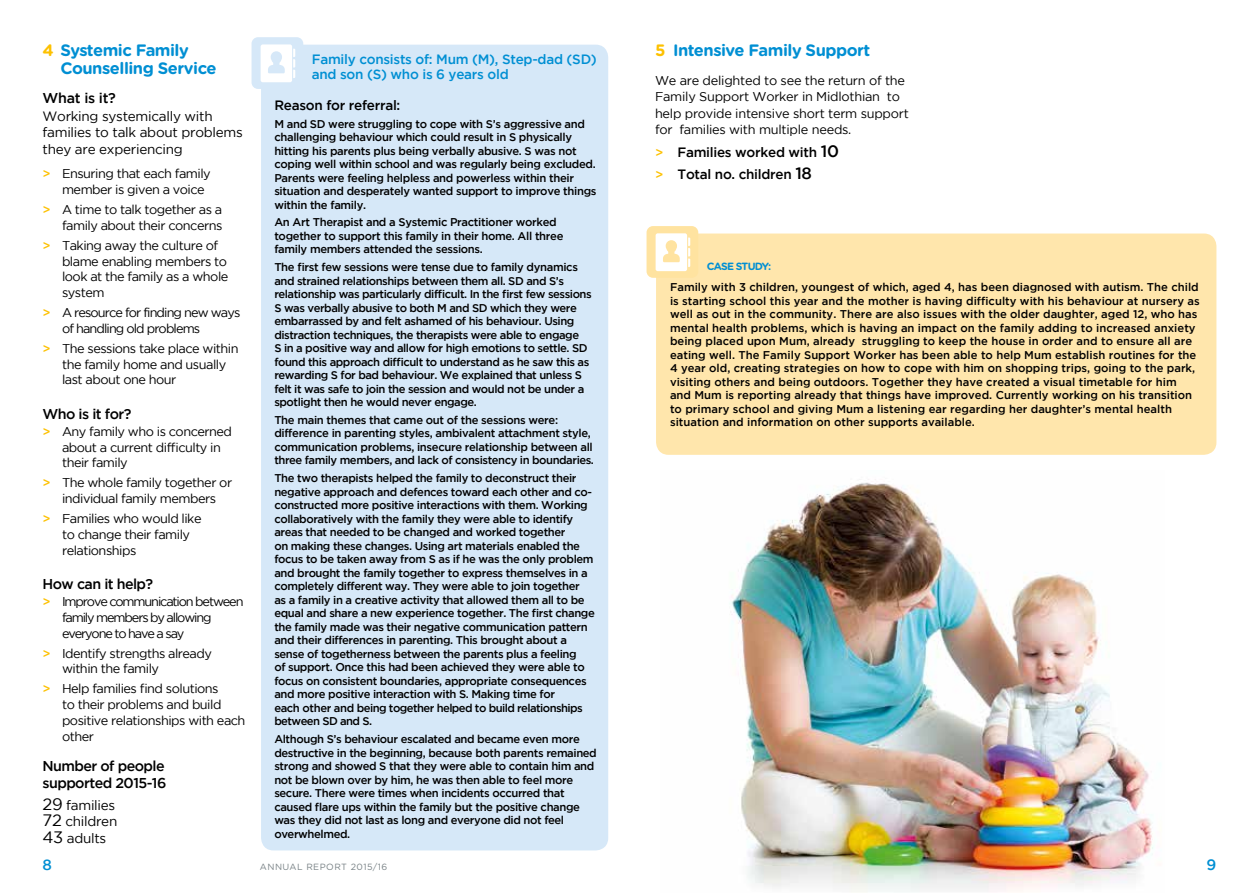
<style>
.page{position:relative;width:1259px;height:893px;background:#fff}
.page>*{position:absolute;margin:0;border:0;box-sizing:border-box;transform-origin:0 0}
.t1{font:700 16.5px/18px "Gotham Rounded";letter-spacing:-.03em;color:#008fd3}
.t2{font:500 15px "Gotham";color:#008fd3}
.t3{font:500 14.25px/16.5px "Gotham";letter-spacing:-.04em;color:#000}
.t4{font:13.5px/16.5px "Gotham";letter-spacing:-.02em;color:#000}
.t5{font:500 13.5px/15px "Gotham";letter-spacing:-.02em;color:#008fd3}
.t6{font:500 13.5px/22.2px "Gotham";letter-spacing:-.02em;color:#000}
.t7{font:12.75px/15.8px "Gotham";letter-spacing:-.04em;color:#000}
.t8{font:12.75px/16.5px "Gotham";letter-spacing:-.02em;color:#000}
.t9{font:12.75px/15.8px "Gotham";letter-spacing:-.09em;color:#000}
.t10{font:12.75px/15.8px "Gotham";letter-spacing:-.07em;color:#000}
.t11{font:500 11.25px/13.5px "Gotham";letter-spacing:-.035em;color:#000}
.t12{font:500 11.25px/13.5px "Gotham";color:#000}
.t13{font:700 10.5px "Gotham Rounded";letter-spacing:-.07em;color:#008fd3}
.t14{font:9px "Gotham Rounded";letter-spacing:.05em;color:#798286}
.s1{color:#fdc100}
.s2{font-weight:500;color:#fdc100}
.s3{font-size:16.5px}
.s4{font-size:13.05px;color:#fdc100}
</style>
<div class="page">
<img style="left:729px;top:479px;width:425px;height:413px">
<div style="left:656px;top:234px;width:560px;height:221px;background:#ffe6ac;border-radius:13px"></div>
<div style="left:646px;top:226px;width:52px;height:52px;background:#ffe3a0;border-radius:6px"></div>
<svg style="left:655px;top:233px;width:35px;height:38px"></svg>
<div style="left:261px;top:45px;width:347px;height:805px;background:#d6e8f8;border-radius:13px"></div>
<div style="left:251px;top:37px;width:52px;height:52px;background:#d6e8f8;border-radius:6px"></div>
<svg style="left:261px;top:44px;width:34px;height:38px"></svg>
<h1 class="t1" style="left:61px;top:40px;width:157px;text-indent:-18px"><span class="s1">4</span> Systemic Family<br>Counselling Service</h1>
<p class="t3" style="left:43px;top:89px;width:75px">What is it?</p>
<p class="t4" style="left:43px;top:108px;width:202px">Working systemically with families to talk about problems they are experiencing</p>
<p class="t7" style="left:62px;top:166px;width:150px;text-indent:-19px"><span class="s2">&gt;</span> Ensuring that each family member is given a voice</p>
<p class="t7" style="left:43px;top:201px;width:181px;text-align:right"><span class="s2">&gt;</span> A time to talk together as a family about their concerns</p>
<p class="t7" style="left:62px;top:237px;width:168px;text-indent:-19px"><span class="s2">&gt;</span> Taking away the culture of blame enabling members to look at the family as a whole system</p>
<p class="t10" style="left:62px;top:304px;width:180px;text-indent:-19px"><span class="s2">&gt;</span> A resource for finding new ways of handling old problems</p>
<p class="t7" style="left:62px;top:340px;width:178px;text-indent:-19px"><span class="s2">&gt;</span> The sessions take place within the family home and usually last about one hour</p>
<p class="t3" style="left:43px;top:405px;width:90px">Who is it for?</p>
<p class="t7" style="left:62px;top:423px;width:171px;text-indent:-19px"><span class="s2">&gt;</span> Any family who is concerned about a current difficulty in their family</p>
<p class="t7" style="left:43px;top:475px;width:191px;text-align:center"><span class="s2">&gt;</span> The whole family together or individual family members</p>
<p class="t7" style="left:62px;top:510px;width:141px;text-indent:-19px"><span class="s2">&gt;</span> Families who would like to change their family relationships</p>
<p class="t3" style="left:43px;top:575px;width:112px">How can it help?</p>
<p class="t9" style="left:62px;top:593px;width:183px;text-indent:-19px"><span class="s2">&gt;</span> Improve communication between family members by allowing everyone to have a say</p>
<p class="t7" style="left:62px;top:645px;width:151px;text-indent:-19px"><span class="s2">&gt;</span> Identify strengths already within the family</p>
<p class="t7" style="left:62px;top:681px;width:185px;text-indent:-19px"><span class="s2">&gt;</span> Help families find solutions<br>to their problems and build positive relationships with each other</p>
<p class="t3" style="left:43px;top:757px;width:125px">Number of people supported 2015-16</p>
<p class="t4" style="left:43px;top:796px;width:76px"><span class="s3">29</span> families<br><span class="s3">72</span> children<br><span class="s3">43</span> adults</p>
<p class="t5" style="left:312px;top:52px;width:287px">Family consists of: Mum (M), Step-dad (SD) and son (S) who is 6 years old</p>
<p class="t6" style="left:274px;top:94px;width:127px">Reason for referral:</p>
<p class="t11" style="left:274px;top:117px;width:324px">M and SD were struggling to cope with S’s aggressive and challenging behaviour which could result in S physically hitting his parents plus being verbally abusive. S was not coping well within school and was regularly being excluded.<br>Parents were feeling helpless and powerless within their situation and desperately wanted support to improve things within the family.</p>
<p class="t11" style="left:274px;top:215px;width:291px">An Art Therapist and a Systemic Practitioner worked together to support this family in their home. All three family members attended the sessions.</p>
<p class="t11" style="left:274px;top:260px;width:319px">The first few sessions were tense due to family dynamics and strained relationships between them all. SD and S’s relationship was particularly difficult. In the first few sessions S was verbally abusive to both M and SD which they were embarrassed by and felt ashamed of his behaviour. Using distraction techniques, the therapists were able to engage<br>S in a positive way and allow for high emotions to settle. SD found this approach difficult to understand as he saw this as rewarding S for bad behaviour. We explained that unless S felt it was safe to join the session and would not be under a spotlight then he would never engage.</p>
<p class="t11" style="left:274px;top:413px;width:321px">The main themes that came out of the sessions were: difference in parenting styles, ambivalent attachment style, communication problems, insecure relationship between all three family members, and lack of consistency in boundaries.</p>
<p class="t11" style="left:274px;top:471px;width:322px">The two therapists helped the family to deconstruct their negative approach and defences toward each other and co&shy;constructed more positive interactions with them. Working collaboratively with the family they were able to identify areas that needed to be changed and worked together<br>on making these changes. Using art materials enabled the focus to be taken away from S as if he was the only problem and brought the family together to express themselves in a completely different way. They were able to join together<br>as a family in a creative activity that allowed them all to be equal and share a new experience together. The first change the family made was their negative communication pattern and their differences in parenting. This brought about a sense of togetherness between the parents plus a feeling<br>of support. Once this had been achieved they were able to focus on consistent boundaries, appropriate consequences and more positive interaction with S. Making time for<br>each other and being together helped to build relationships between SD and S.</p>
<p class="t11" style="left:274px;top:732px;width:324px">Although S’s behaviour escalated and became even more destructive in the beginning, because both parents remained strong and showed S that they were able to contain him and not be blown over by him, he was then able to feel more secure. There were times when incidents occurred that caused flare ups within the family but the positive change was they did not last as long and everyone did not feel overwhelmed.</p>
<h1 class="t1" style="left:655px;top:40px;width:217px"><span class="s1">5</span> Intensive Family Support</h1>
<p class="t8" style="left:655px;top:72px;width:255px">We are delighted to see the return of the Family Support Worker in Midlothian to help provide intensive short term support for families with multiple needs.</p>
<p class="t6" style="left:655px;top:141px;width:185px"><span class="s4">&gt;</span> Families worked with <span class="s3">10 </span><span class="s4">&gt;</span> Total no. children <span class="s3">18</span></p>
<p class="t13" style="left:707px;top:259px;width:66px">CASE STUDY:</p>
<p class="t12" style="left:670px;top:280px;width:531px">Family with 3 children, youngest of which, aged 4, has been diagnosed with autism. The child is starting school this year and the mother is having difficulty with his behaviour at nursery as well as out in the community. There are also issues with the older daughter, aged 12, who has mental health problems, which is having an impact on the family adding to increased anxiety being placed upon Mum, already struggling to keep the house in order and to ensure all are eating well. The Family Support Worker has been able to help Mum establish routines for the 4 year old, creating strategies on how to cope with him on shopping trips, going to the park, visiting others and being outdoors. Together they have created a visual timetable for him and Mum is reporting already that things have improved. Currently working on his transition to primary school and giving Mum a listening ear regarding her daughter’s mental health situation and information on other supports available.</p>
<h2 class="t2" style="left:43px;top:856px;width:11px">8</h2>
<p class="t14" style="left:260px;top:861px;width:129px">ANNUAL REPORT 2015/16</p>
<h2 class="t2" style="left:1206px;top:856px;width:11px">9</h2>
</div>
